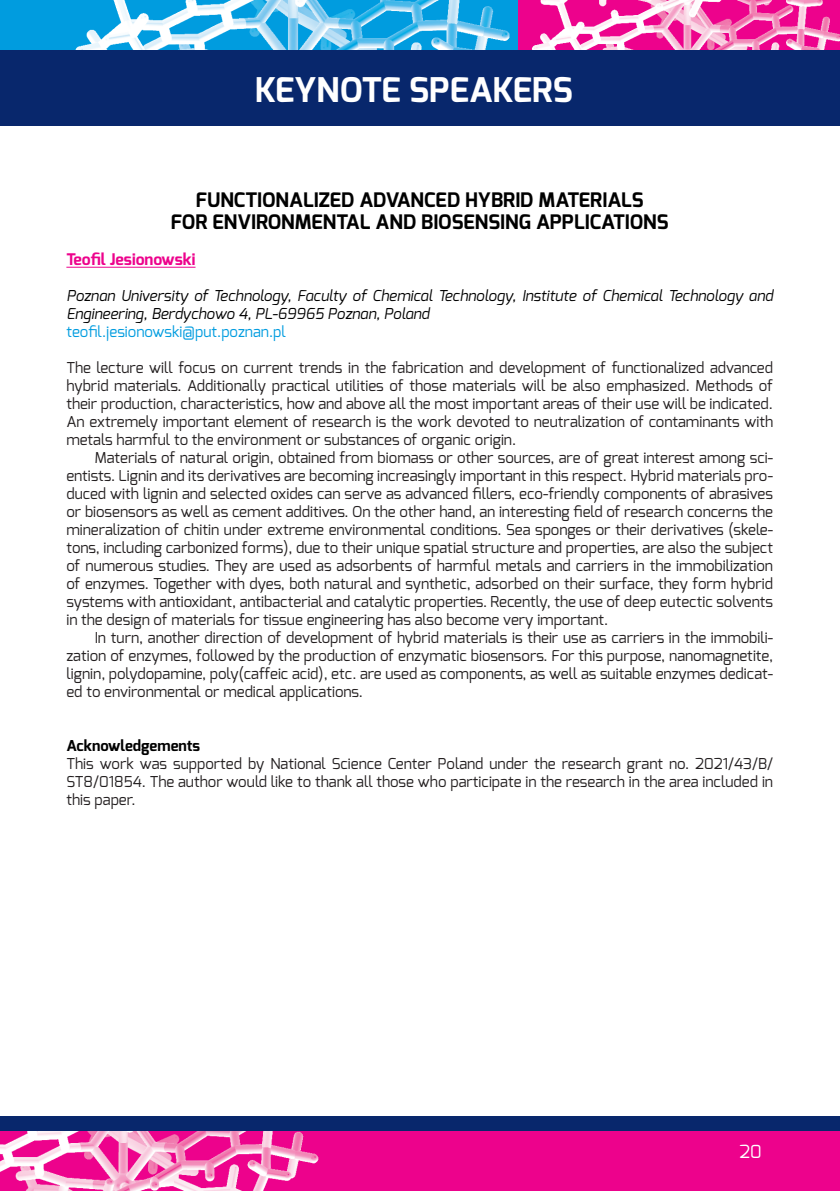
<style>
.page{position:relative;width:840px;height:1191px;background:#fff}
.page>*{position:absolute;margin:0;border:0;box-sizing:border-box;transform-origin:0 0}
.t1{font:700 34px "Exo";color:#fff}
.Tytuły_abstraktow{font:700 20px/22px "Exo";color:#000;text-align:center}
.t2{font:18px "Exo";color:#fff}
.nazwisko_autora{font:700 16px "Exo";color:#ed028c}
.TEXT{font:15px/18px "Exo";color:#231f20;text-align:justify}
.t3{font:italic 15px/18px "Exo";color:#000}
.e-mail{font:15px "Exo";color:#009cdf}
.Referencje{font:700 15px "Exo";color:#000}
</style>
<div class="page">
<div style="left:0;top:1129px;width:839px;height:62px;background:#ed028c"></div>
<img style="left:0;top:1130px;width:338px;height:61px">
<div style="left:0;top:1116px;width:839px;height:14px;background:#08276c"></div>
<div style="left:0;top:0;width:518px;height:124px;background:#009cdf"></div>
<img style="left:42px;top:0;width:476px;height:51px">
<hr style="left:839px;top:0;width:1px;height:124px;background:#009cdf">
<img style="left:518px;top:0;width:321px;height:51px">
<div style="left:0;top:51px;width:839px;height:75px;background:#08276c"></div>
<hr style="left:66px;top:267px;width:129px;height:1px;background:#ed028c">
<h1 class="t1" style="left:254px;top:68px;width:319px">KEYNOTE SPEAKERS</h1>
<p class="Tytuły_abstraktow" style="left:171px;top:189px;width:499px">FUNCTIONALIZED ADVANCED HYBRID MATERIALS<br>FOR ENVIRONMENTAL AND BIOSENSING APPLICATIONS</p>
<p class="nazwisko_autora" style="left:66px;top:249px;width:130px">Teofil Jesionowski</p>
<p class="t3" style="left:66px;top:287px;width:707px">Poznan University of Technology, Faculty of Chemical Technology, Institute of Chemical Technology and<br>Engineering, Berdychowo 4, PL-69965 Poznan, Poland</p>
<p class="e-mail" style="left:66px;top:322px;width:221px">teofil.jesionowski@put.poznan.pl</p>
<p class="TEXT" style="left:66px;top:359px;width:707px">The lecture will focus on current trends in the fabrication and development of functionalized advanced hybrid materials. Additionally practical utilities of those materials will be also emphasized. Methods of their production, characteristics, how and above all the most important areas of their use will be indicated.</p>
<p class="TEXT" style="left:66px;top:413px;width:707px">An extremely important element of research is the work devoted to neutralization of contaminants with metals harmful to the environment or substances of organic origin.</p>
<p class="TEXT" style="left:66px;top:449px;width:707px;text-indent:28px">Materials of natural origin, obtained from biomass or other sources, are of great interest among sci&shy;entists. Lignin and its derivatives are becoming increasingly important in this respect. Hybrid materials pro&shy;duced with lignin and selected oxides can serve as advanced fillers, eco-friendly components of abrasives or biosensors as well as cement additives. On the other hand, an interesting field of research concerns the mineralization of chitin under extreme environmental conditions. Sea sponges or their derivatives (skele&shy;tons, including carbonized forms), due to their unique spatial structure and properties, are also the subject of numerous studies. They are used as adsorbents of harmful metals and carriers in the immobilization of enzymes. Together with dyes, both natural and synthetic, adsorbed on their surface, they form hybrid systems with antioxidant, antibacterial and catalytic properties. Recently, the use of deep eutectic solvents in the design of materials for tissue engineering has also become very important.</p>
<p class="TEXT" style="left:66px;top:629px;width:707px;text-indent:28px">In turn, another direction of development of hybrid materials is their use as carriers in the immobili&shy;zation of enzymes, followed by the production of enzymatic biosensors. For this purpose, nanomagnetite, lignin, polydopamine, poly(caffeic acid), etc. are used as components, as well as suitable enzymes dedicat&shy;ed to environmental or medical applications.</p>
<p class="Referencje" style="left:66px;top:736px;width:135px">Acknowledgements</p>
<p class="TEXT" style="left:66px;top:755px;width:707px">This work was supported by National Science Center Poland under the research grant no. 2021/43/B/ ST8/01854. The author would like to thank all those who participate in the research in the area included in this paper.</p>
<p class="t2" style="left:739px;top:1140px;width:24px">20</p>
</div>
